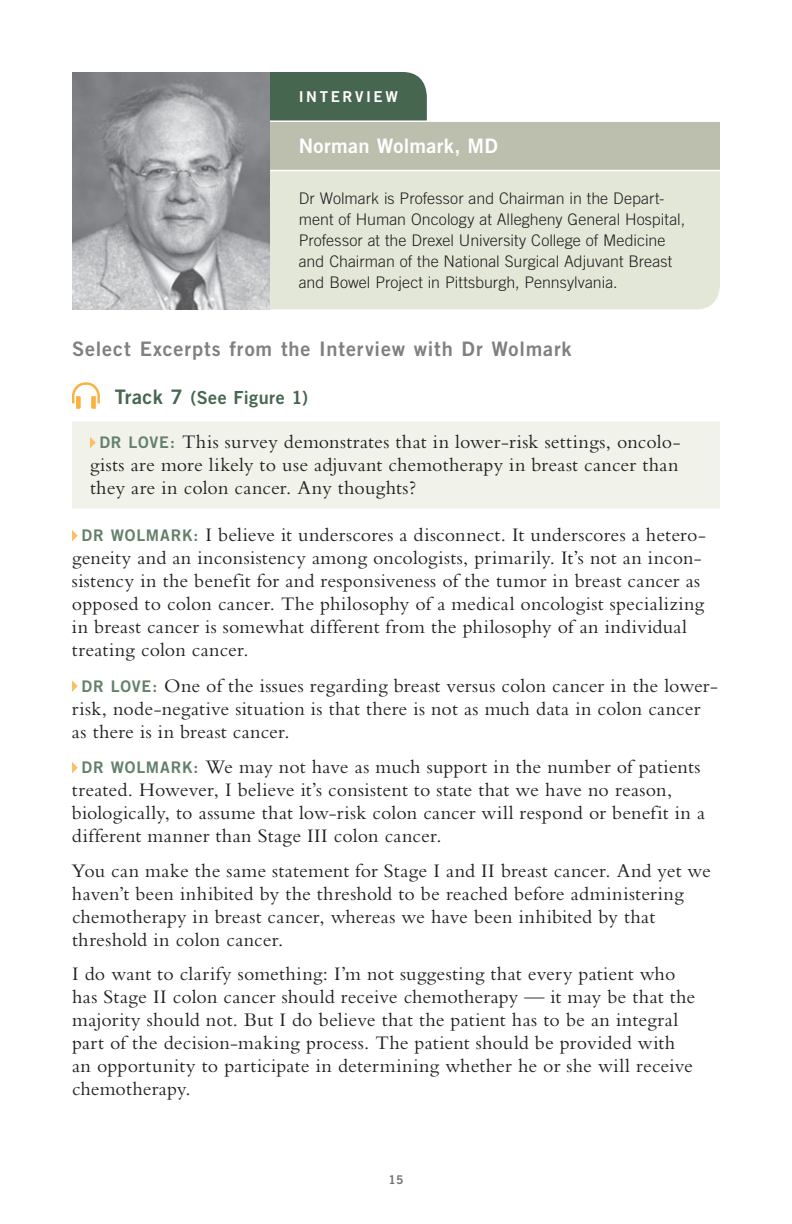
<style>
.page{position:relative;width:792px;height:1224px;background:#fff}
.page>*{position:absolute;margin:0;border:0;box-sizing:border-box;transform-origin:0 0}
.t1{font:20px/23px "Bembo RTP Std";letter-spacing:.01em;color:#231f20}
.t2{font:20px "Trade Gothic LT Std Bd 2";letter-spacing:.045em;color:#808083}
.t3{font:20px "Trade Gothic LT Std Bd 2";letter-spacing:.015em;color:#fff}
.t4{font:18px "Trade Gothic LT Std Bd 2";letter-spacing:.025em;color:#476650}
.t5{font:300 16px/21px "Trade Gothic LT Std";color:#231f20}
.t6{font:15px "Trade Gothic LT Std Bd 2";letter-spacing:.175em;color:#fff}
.t7{font:12px "Trade Gothic LT Std Bd 2";color:#717074}
.s1{font-size:20px}
.s2{font-family:"Trade Gothic LT Std Bd 2";font-size:16px;color:#63806b}
</style>
<div class="page">
<div style="left:270px;top:72px;width:157px;height:48px;background:#476650"></div>
<div style="left:270px;top:121px;width:450px;height:50px;background:#bcbfad"></div>
<div style="left:270px;top:171px;width:450px;height:138px;background:#e3e7d8"></div>
<hr style="left:270px;top:170px;width:450px;height:1px;background:#fff">
<hr style="left:270px;top:120px;width:450px;height:2px;background:#fff">
<img style="left:72px;top:72px;width:198px;height:237px">
<div style="left:72px;top:421px;width:648px;height:88px;background:#f1f3eb"></div>
<svg style="left:72px;top:382px;width:28px;height:27px"></svg>
<svg style="left:90px;top:437px;width:6px;height:11px"></svg>
<svg style="left:72px;top:530px;width:6px;height:11px"></svg>
<svg style="left:72px;top:680px;width:6px;height:12px"></svg>
<svg style="left:72px;top:762px;width:6px;height:11px"></svg>
<p class="t6" style="left:299px;top:87px;width:101px">INTERVIEW</p>
<p class="t3" style="left:299px;top:134px;width:200px">Norman Wolmark, MD</p>
<p class="t5" style="left:299px;top:187px;width:388px">Dr Wolmark is Professor and Chairman in the Depart&shy;ment of Human Oncology at Allegheny General Hospital, Professor at the Drexel University College of Medicine and Chairman of the National Surgical Adjuvant Breast and Bowel Project in Pittsburgh, Pennsylvania.</p>
<p class="t2" style="left:72px;top:337px;width:501px">Select Excerpts from the Interview with Dr Wolmark</p>
<p class="t4" style="left:115px;top:387px;width:195px"><span class="s1">Track 7</span> (See Figure 1)</p>
<p class="t1" style="left:90px;top:430px;width:592px;text-align:justify;text-indent:9px"><span class="s2">DR LOVE:</span> This survey demonstrates that in lower-risk settings, oncolo&shy;gists are more likely to use adjuvant chemotherapy in breast cancer than they are in colon cancer. Any thoughts?</p>
<p class="t1" style="left:72px;top:523px;width:636px;text-indent:10px"><span class="s2">DR WOLMARK:</span> I believe it underscores a disconnect. It underscores a hetero&shy;geneity and an inconsistency among oncologists, primarily. It’s not an incon&shy;sistency in the benefit for and responsiveness of the tumor in breast cancer as opposed to colon cancer. The philosophy of a medical oncologist specializing in breast cancer is somewhat different from the philosophy of an individual treating colon cancer.</p>
<p class="t1" style="left:72px;top:674px;width:648px;text-indent:10px"><span class="s2">DR LOVE:</span> One of the issues regarding breast versus colon cancer in the lower&shy;risk, node-negative situation is that there is not as much data in colon cancer as there is in breast cancer.</p>
<p class="t1" style="left:72px;top:755px;width:634px;text-indent:10px"><span class="s2">DR WOLMARK:</span> We may not have as much support in the number of patients treated. However, I believe it’s consistent to state that we have no reason, biologically, to assume that low-risk colon cancer will respond or benefit in a different manner than Stage III colon cancer.</p>
<p class="t1" style="left:72px;top:859px;width:641px">You can make the same statement for Stage I and II breast cancer. And yet we haven’t been inhibited by the threshold to be reached before administering chemotherapy in breast cancer, whereas we have been inhibited by that threshold in colon cancer.</p>
<p class="t1" style="left:72px;top:962px;width:625px">I do want to clarify something: I’m not suggesting that every patient who has Stage II colon cancer should receive chemotherapy — it may be that the majority should not. But I do believe that the patient has to be an integral part of the decision-making process. The patient should be provided with an opportunity to participate in determining whether he or she will receive chemotherapy.</p>
<p class="t7" style="left:389px;top:1172px;width:16px">15</p>
</div>
